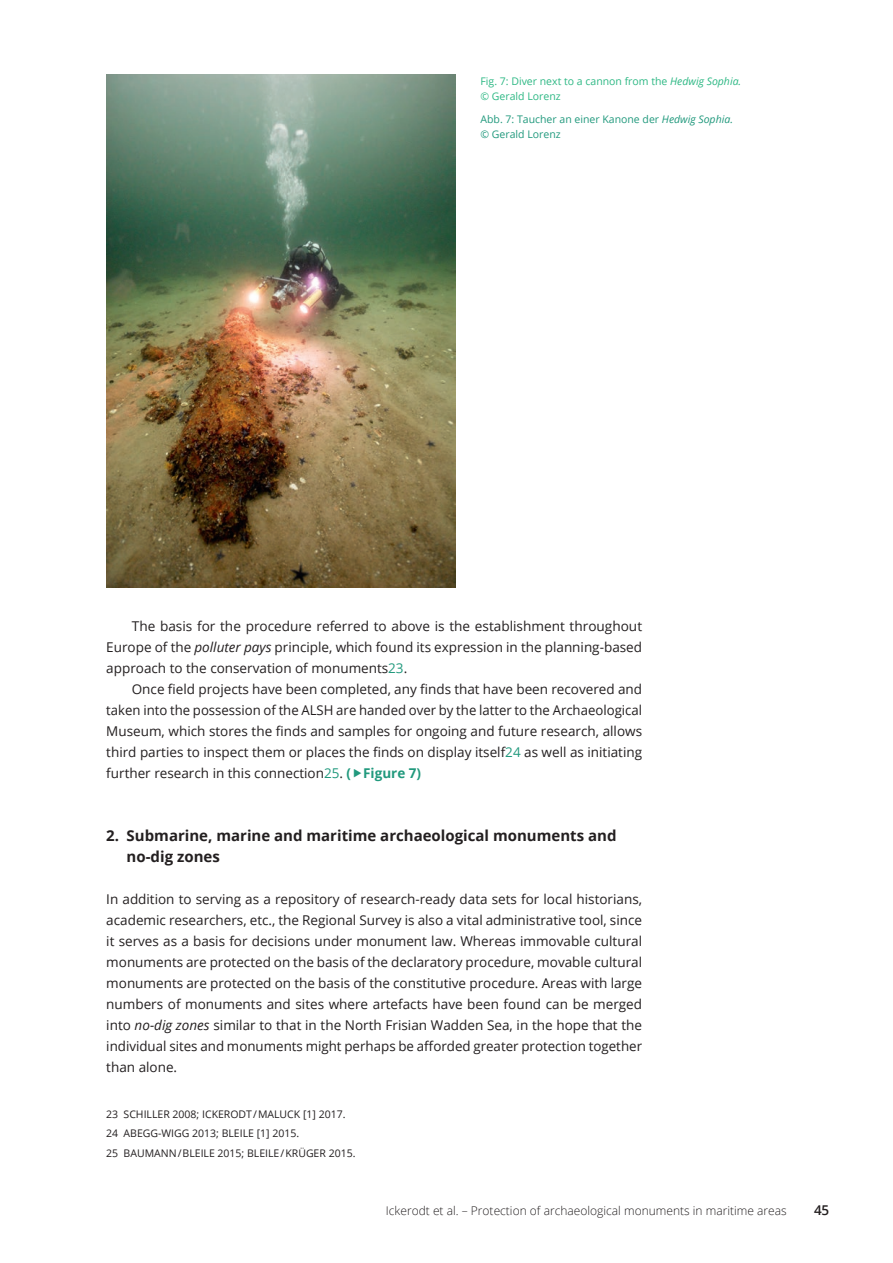
<style>
.page{position:relative;width:893px;height:1263px;background:#fff}
.page>*{position:absolute;margin:0;border:0;box-sizing:border-box;transform-origin:0 0}
.t1{font:700 15px/21px "Open Sans";color:#231f20}
.t2{font:13.5px/21px "Open Sans";color:#231f20;text-align:justify}
.t3{font:600 13.5px "Open Sans";color:#231f20}
.t4{font:300 12px "Open Sans";color:#231f20}
.t5{font:10.5px/19.2px "Open Sans";color:#231f20}
.t6{font:10.5px/15px "Open Sans";color:#2db884}
.t7{font:10.5px/15px "Open Sans";color:#21997d}
.s1{font-style:italic}
.s2{color:#21997d}
.s3{font-weight:700;color:#21997d}
</style>
<div class="page">
<img style="left:106px;top:74px;width:349px;height:514px">
<p class="t6" style="left:480px;top:73px;width:262px">Fig. 7: Diver next to a cannon from the <span class="s1">Hedwig Sophia. </span>© Gerald Lorenz</p>
<p class="t7" style="left:480px;top:112px;width:254px">Abb. 7: Taucher an einer Kanone der <span class="s1">Hedwig Sophia. </span>© Gerald Lorenz</p>
<p class="t2" style="left:106px;top:615px;width:537px;text-indent:26px">The basis for the procedure referred to above is the establishment throughout Europe of the <span class="s1">polluter pays</span> principle, which found its expression in the planning-based approach to the conservation of monuments<span class="s2">23</span>.</p>
<p class="t2" style="left:106px;top:678px;width:537px;text-indent:26px">Once field projects have been completed, any finds that have been recovered and taken into the possession of the ALSH are handed over by the latter to the Archaeological Museum, which stores the finds and samples for ongoing and future research, allows third parties to inspect them or places the finds on display itself<span class="s2">24</span> as well as initiating further research in this connection<span class="s2">25</span>. <span class="s3">( Figure 7)</span></p>
<p class="t1" style="left:127px;top:824px;width:491px;text-indent:-20px">2. Submarine, marine and maritime archaeological monuments and no-dig zones</p>
<p class="t2" style="left:106px;top:888px;width:537px">In addition to serving as a repository of research-ready data sets for local historians, academic researchers, etc., the Regional Survey is also a vital administrative tool, since it serves as a basis for decisions under monument law. Whereas immovable cultural monuments are protected on the basis of the declaratory procedure, movable cultural monuments are protected on the basis of the constitutive procedure. Areas with large numbers of monuments and sites where artefacts have been found can be merged into <span class="s1">no-dig zones</span> similar to that in the North Frisian Wadden Sea, in the hope that the individual sites and monuments might perhaps be afforded greater protection together than alone.</p>
<p class="t5" style="left:106px;top:1104px;width:251px">23 SCHILLER 2008; ICKERODT / MALUCK [1] 2017.<br>24 ABEGG-WIGG 2013; BLEILE [1] 2015.<br>25 BAUMANN / BLEILE 2015; BLEILE / KRÜGER 2015.</p>
<p class="t4" style="left:386px;top:1202px;width:402px">Ickerodt et al. – Protection of archaeological monuments in maritime areas</p>
<p class="t3" style="left:814px;top:1201px;width:16px">45</p>
</div>
